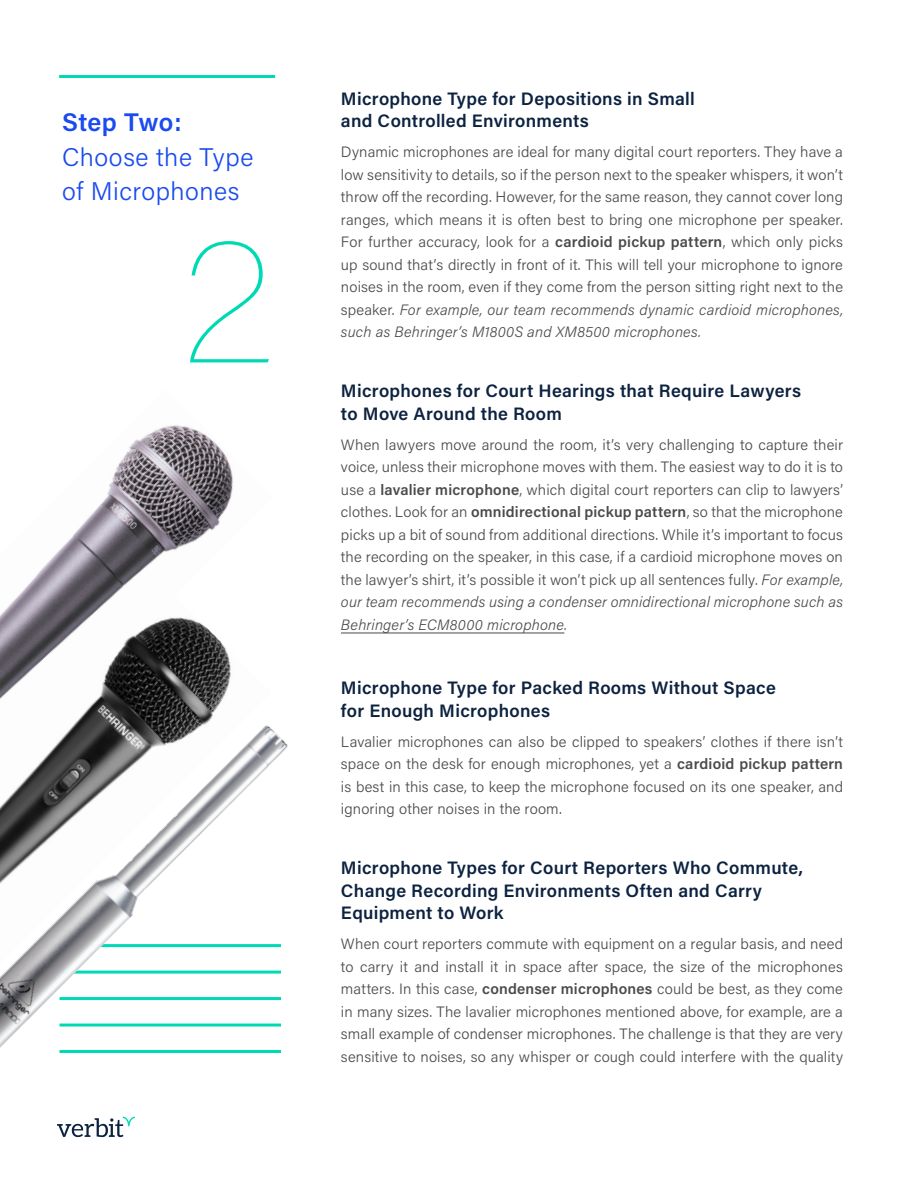
<style>
.page{position:relative;width:918px;height:1188px;background:#fff}
.page>*{position:absolute;margin:0;border:0;box-sizing:border-box;transform-origin:0 0}
.t1{font:100 180px "Acumin Pro";color:#00dab4}
.t2{font:300 25.5px/34.5px "Acumin Pro";letter-spacing:.02em;color:#1a4af0}
.t3{font:600 25.5px "Acumin Pro";letter-spacing:.01em;color:#1a4af0}
.t4{font:600 18px/22.5px "Acumin Pro";letter-spacing:.015em;color:#0c2240}
.t5{font:300 15px/22.5px "Acumin Pro";letter-spacing:.01em;color:#4b4b4b;text-align:justify}
.s1{font-weight:600}
.s2{font-style:italic}
</style>
<div class="page">
<svg style="left:57px;top:1117px;width:78px;height:20px"></svg>
<hr style="left:341px;top:633px;width:223px;height:1px;background:#4b4b4b">
<hr style="left:59px;top:75px;width:216px;height:3px;background:#00dab4">
<hr style="left:60px;top:1050px;width:221px;height:3px;background:#00dab4">
<img style="left:35px;top:425px;width:198px;height:152px">
<img style="left:0;top:577px;width:231px;height:140px">
<img style="left:0;top:717px;width:288px;height:331px">
<h2 class="t3" style="left:62px;top:105px;width:121px">Step Two:</h2>
<h2 class="t2" style="left:62px;top:139px;width:193px">Choose the Type of Microphones</h2>
<h1 class="t1" style="left:182px;top:177px;width:93px">2</h1>
<p class="t4" style="left:341px;top:87px;width:355px">Microphone Type for Depositions in Small and Controlled Environments</p>
<p class="t5" style="left:341px;top:140px;width:504px">Dynamic microphones are ideal for many digital court reporters. They have a low sensitivity to details, so if the person next to the speaker whispers, it won’t throw off the recording. However, for the same reason, they cannot cover long ranges, which means it is often best to bring one microphone per speaker.<br>For further accuracy, look for a <span class="s1">cardioid pickup pattern</span>, which only picks up sound that’s directly in front of it. This will tell your microphone to ignore noises in the room, even if they come from the person sitting right next to the speaker. <span class="s2">For example, our team recommends dynamic cardioid microphones, such as Behringer’s M1800S and XM8500 microphones.</span></p>
<p class="t4" style="left:341px;top:379px;width:462px">Microphones for Court Hearings that Require Lawyers to Move Around the Room</p>
<p class="t5" style="left:341px;top:433px;width:504px">When lawyers move around the room, it’s very challenging to capture their voice, unless their microphone moves with them. The easiest way to do it is to use a <span class="s1">lavalier microphone</span>, which digital court reporters can clip to lawyers’ clothes. Look for an <span class="s1">omnidirectional pickup pattern</span>, so that the microphone picks up a bit of sound from additional directions. While it’s important to focus the recording on the speaker, in this case, if a cardioid microphone moves on the lawyer’s shirt, it’s possible it won’t pick up all sentences fully. <span class="s2">For example, our team recommends using a condenser omnidirectional microphone such as Behringer’s ECM8000 microphone.</span></p>
<p class="t4" style="left:341px;top:676px;width:436px">Microphone Type for Packed Rooms Without Space for Enough Microphones</p>
<p class="t5" style="left:341px;top:730px;width:504px">Lavalier microphones can also be clipped to speakers’ clothes if there isn’t space on the desk for enough microphones, yet a <span class="s1">cardioid pickup pattern </span>is best in this case, to keep the microphone focused on its one speaker, and ignoring other noises in the room.</p>
<p class="t4" style="left:341px;top:856px;width:463px">Microphone Types for Court Reporters Who Commute,<br>Change Recording Environments Often and Carry<br>Equipment to Work</p>
<p class="t5" style="left:341px;top:932px;width:504px">When court reporters commute with equipment on a regular basis, and need to carry it and install it in space after space, the size of the microphones matters. In this case, <span class="s1">condenser microphones</span> could be best, as they come in many sizes. The lavalier microphones mentioned above, for example, are a small example of condenser microphones. The challenge is that they are very sensitive to noises, so any whisper or cough could interfere with the quality</p>
</div>
